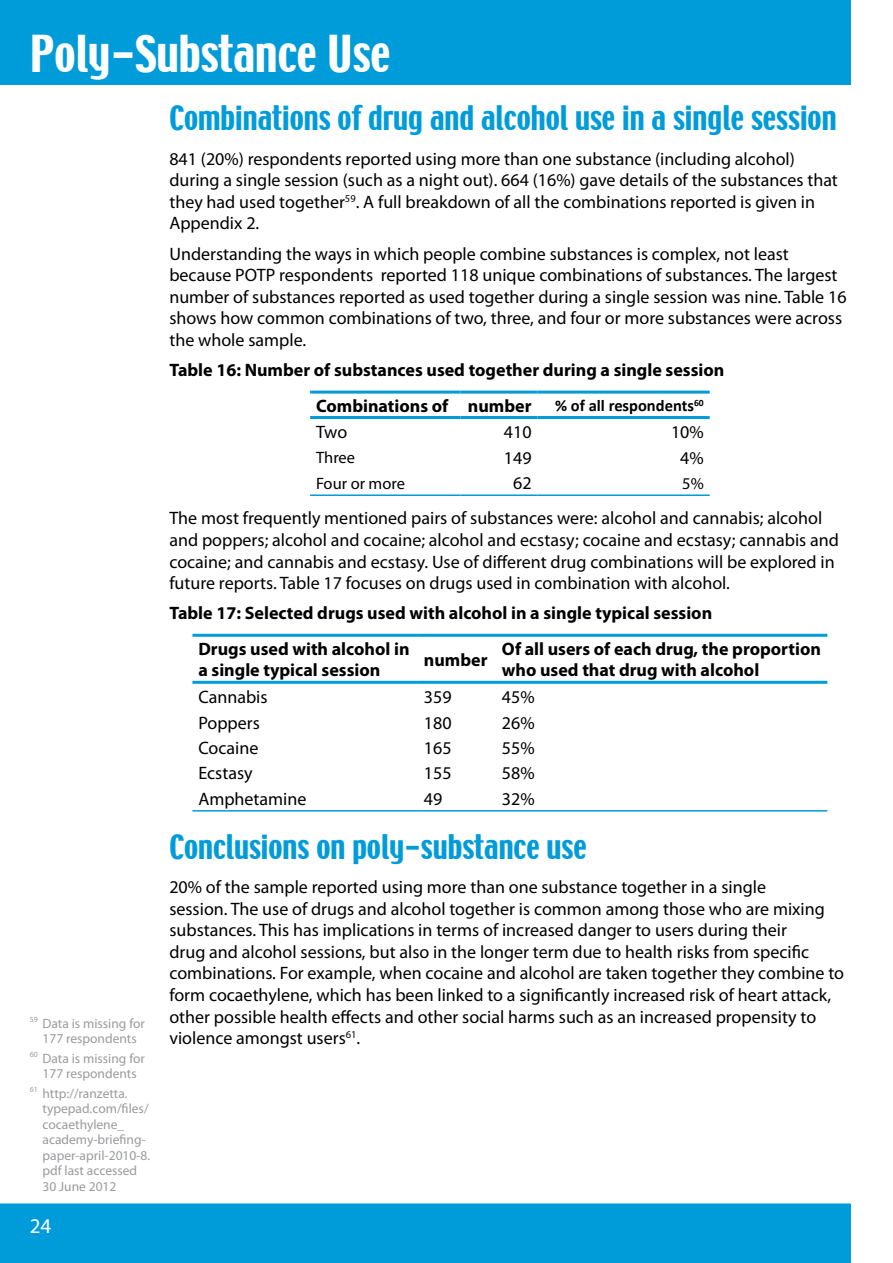
<style>
.page{position:relative;width:893px;height:1263px;background:#fff}
.page>*{position:absolute;margin:0;border:0;box-sizing:border-box;transform-origin:0 0}
.t1{font:45px "Techno";color:#fff}
.t2{font:30px "Techno";color:#009cda}
.t3{font:21px "Myriad Pro";color:#fff}
.t4{font:18px/21.6px "Myriad Pro";color:#000}
.t5{font:700 18px/35.4px "Myriad Pro";color:#000}
.t6{font:700 16.5px "Calibri";color:#000}
.t7{font:16.5px "Myriad Pro";color:#000}
.t8{font:13.5px/15.5px "Myriad Pro";color:#9a9b9d;text-align:center}
</style>
<div class="page">
<hr style="left:0;top:1203px;width:850px;height:2px;background:#009cda">
<div style="left:0;top:1205px;width:850px;height:58px;background:#009cda"></div>
<div style="left:0;top:0;width:850px;height:85px;background:#009cda"></div>
<hr style="left:310px;top:391px;width:150px;height:3px;background:#009cda">
<hr style="left:460px;top:391px;width:78px;height:3px;background:#009cda">
<hr style="left:538px;top:391px;width:172px;height:3px;background:#009cda">
<hr style="left:310px;top:416px;width:150px;height:3px;background:#009cda">
<hr style="left:460px;top:416px;width:78px;height:3px;background:#009cda">
<hr style="left:538px;top:416px;width:172px;height:3px;background:#009cda">
<hr style="left:310px;top:494px;width:150px;height:2px;background:#009cda">
<hr style="left:460px;top:494px;width:78px;height:2px;background:#009cda">
<hr style="left:538px;top:494px;width:172px;height:2px;background:#009cda">
<hr style="left:192px;top:634px;width:226px;height:3px;background:#009cda">
<hr style="left:418px;top:634px;width:78px;height:3px;background:#009cda">
<hr style="left:496px;top:634px;width:331px;height:3px;background:#009cda">
<hr style="left:192px;top:681px;width:226px;height:3px;background:#009cda">
<hr style="left:418px;top:681px;width:78px;height:3px;background:#009cda">
<hr style="left:496px;top:681px;width:331px;height:3px;background:#009cda">
<hr style="left:192px;top:810px;width:226px;height:1px;background:#009cda">
<hr style="left:418px;top:810px;width:78px;height:1px;background:#009cda">
<hr style="left:496px;top:810px;width:331px;height:1px;background:#009cda">
<h1 class="t1" style="left:30px;top:24px;width:362px">Poly-Substance Use</h1>
<h2 class="t2" style="left:169px;top:98px;width:669px">Combinations of drug and alcohol use in a single session</h2>
<p class="t4" style="left:169px;top:148px;width:670px">841 (20%) respondents reported using more than one substance (including alcohol) during a single session (such as a night out). 664 (16%) gave details of the substances that they had used together<sup>59</sup>. A full breakdown of all the combinations reported is given in Appendix 2.</p>
<p class="t4" style="left:169px;top:242px;width:679px">Understanding the ways in which people combine substances is complex, not least because POTP respondents reported 118 unique combinations of substances. The largest number of substances reported as used together during a single session was nine. Table 16 shows how common combinations of two, three, and four or more substances were across the whole sample.</p>
<p class="t5" style="left:316px;top:352px;width:410px;text-indent:-147px">Table 16: Number of substances used together during a single session<br>Combinations of number</p>
<p class="t6" style="left:555px;top:395px;width:150px">% of all respondents<sup>60</sup></p>
<p class="t8" style="left:30px;top:1015px;width:117px"><sup>59</sup> Data is missing for<br>177 respondents</p>
<p class="t8" style="left:30px;top:1050px;width:117px"><sup>60</sup> Data is missing for<br>177 respondents</p>
<p class="t8" style="left:43px;top:1085px;width:109px;text-align:left;text-indent:-13px"><sup>61</sup> http://ranzetta. typepad.com/files/ cocaethylene_ academy-briefing&shy;paper-april-2010-8. pdf last accessed<br>30 June 2012</p>
<p class="t3" style="left:30px;top:1213px;width:22px">22</p>
<p class="t4" style="left:316px;top:421px;width:33px">Two</p>
<p class="t4" style="left:504px;top:421px;width:29px">410</p>
<p class="t4" style="left:671px;top:421px;width:34px">10%</p>
<p class="t7" style="left:316px;top:448px;width:41px">Three</p>
<p class="t4" style="left:504px;top:447px;width:29px">149</p>
<p class="t4" style="left:680px;top:447px;width:25px">4%</p>
<p class="t7" style="left:316px;top:473px;width:90px">Four or more</p>
<p class="t4" style="left:513px;top:472px;width:20px">62</p>
<p class="t7" style="left:682px;top:473px;width:23px">5%</p>
<p class="t4" style="left:169px;top:507px;width:671px">The most frequently mentioned pairs of substances were: alcohol and cannabis; alcohol and poppers; alcohol and cocaine; alcohol and ecstasy; cocaine and ecstasy; cannabis and cocaine; and cannabis and ecstasy. Use of different drug combinations will be explored in future reports. Table 17 focuses on drugs used in combination with alcohol.</p>
<p class="t5" style="left:198px;top:595px;width:515px;text-indent:-29px">Table 17: Selected drugs used with alcohol in a single typical session<br>Drugs used with alcohol in</p>
<p class="t5" style="left:198px;top:652px;width:183px">a single typical session</p>
<p class="t5" style="left:424px;top:641px;width:65px">number</p>
<p class="t5" style="left:502px;top:637px;width:321px;line-height:21.6px">Of all users of each drug, the proportion who used that drug with alcohol</p>
<p class="t4" style="left:198px;top:686px;width:71px">Cannabis</p>
<p class="t4" style="left:424px;top:686px;width:29px">359</p>
<p class="t4" style="left:502px;top:686px;width:34px">45%</p>
<p class="t4" style="left:198px;top:711px;width:63px">Poppers</p>
<p class="t4" style="left:424px;top:711px;width:29px">180</p>
<p class="t4" style="left:502px;top:711px;width:34px">26%</p>
<p class="t4" style="left:198px;top:737px;width:62px">Cocaine</p>
<p class="t4" style="left:424px;top:737px;width:29px">165</p>
<p class="t4" style="left:502px;top:737px;width:34px">55%</p>
<p class="t4" style="left:198px;top:762px;width:56px">Ecstasy</p>
<p class="t4" style="left:424px;top:762px;width:29px">155</p>
<p class="t4" style="left:502px;top:762px;width:34px">58%</p>
<p class="t4" style="left:198px;top:788px;width:110px">Amphetamine</p>
<p class="t4" style="left:424px;top:788px;width:20px">49</p>
<p class="t4" style="left:502px;top:788px;width:34px">32%</p>
<h2 class="t2" style="left:169px;top:826px;width:419px">Conclusions on poly-substance use</h2>
<p class="t4" style="left:169px;top:876px;width:676px">20% of the sample reported using more than one substance together in a single<br>session. The use of drugs and alcohol together is common among those who are mixing substances. This has implications in terms of increased danger to users during their<br>drug and alcohol sessions, but also in the longer term due to health risks from specific combinations. For example, when cocaine and alcohol are taken together they combine to form cocaethylene, which has been linked to a significantly increased risk of heart attack, other possible health effects and other social harms such as an increased propensity to violence amongst users<sup>61</sup>.</p>
</div>
